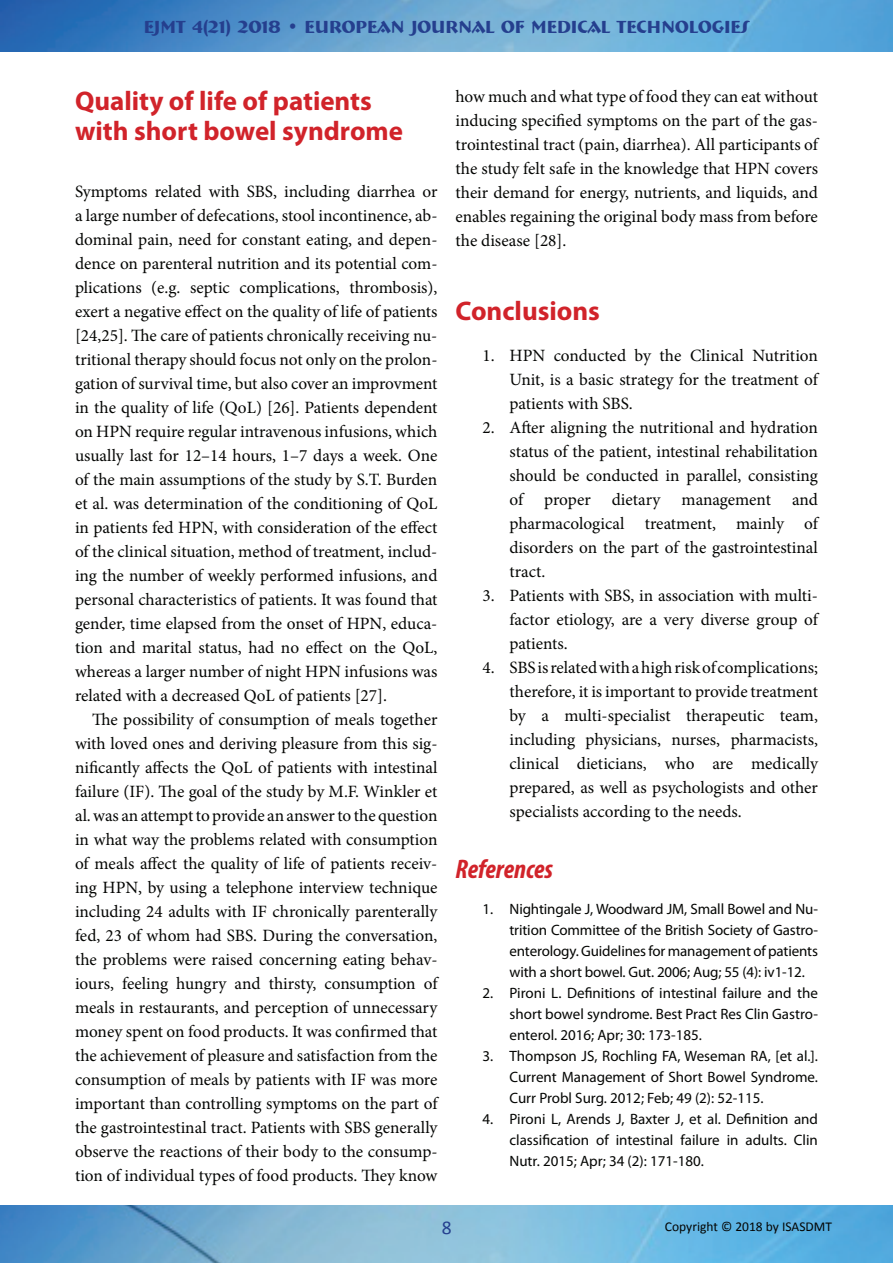
<style>
.page{position:relative;width:893px;height:1263px;background:#fff}
.page>*{position:absolute;margin:0;border:0;box-sizing:border-box;transform-origin:0 0}
.t1{font:700 27px/30px "Myriad Pro";color:#d1232a}
.t2{font:italic 700 condensed 27px "Myriad Pro";color:#d1232a}
.t3{font:19.5px "Calibri";color:#253f8e}
.t4{font:700 18px "Bremen BT";color:#253f8e}
.t5{font:17.25px/24px "Minion Pro";color:#040503;text-align:justify}
.t6{font:15px/21px "Myriad Pro";color:#040503;text-align:justify}
.t7{font:13.5px "Calibri";color:#040503}
</style>
<div class="page">
<img style="left:0;top:0;width:893px;height:52px">
<img style="left:0;top:1205px;width:893px;height:58px">
<p class="t4" style="left:144px;top:15px;width:607px">EJMT 4(21) 2018 • EUROPEAN JOURNAL OF MEDICAL TECHNOLOGIES</p>
<h1 class="t1" style="left:75px;top:85px;width:330px">Quality of life of patients with short bowel syndrome</h1>
<p class="t5" style="left:75px;top:180px;width:364px">Symptoms related with SBS, including diarrhea or a large number of defecations, stool incontinence, ab&shy;dominal pain, need for constant eating, and depen&shy;dence on parenteral nutrition and its potential com&shy;plications (e.g. septic complications, thrombosis), exert a negative effect on the quality of life of patients [24,25]. The care of patients chronically receiving nu&shy;tritional therapy should focus not only on the prolon&shy;gation of survival time, but also cover an improvment in the quality of life (QoL) [26]. Patients dependent on HPN require regular intravenous infusions, which usually last for 12–14 hours, 1–7 days a week. One of the main assumptions of the study by S.T. Burden et al. was determination of the conditioning of QoL in patients fed HPN, with consideration of the effect of the clinical situation, method of treatment, includ&shy;ing the number of weekly performed infusions, and personal characteristics of patients. It was found that gender, time elapsed from the onset of HPN, educa&shy;tion and marital status, had no effect on the QoL, whereas a larger number of night HPN infusions was related with a decreased QoL of patients [27].</p>
<p class="t5" style="left:75px;top:708px;width:364px;text-indent:17px">The possibility of consumption of meals together with loved ones and deriving pleasure from this sig&shy;nificantly affects the QoL of patients with intestinal failure (IF). The goal of the study by M.F. Winkler et al. was an attempt to provide an answer to the question in what way the problems related with consumption of meals affect the quality of life of patients receiv&shy;ing HPN, by using a telephone interview technique including 24 adults with IF chronically parenterally fed, 23 of whom had SBS. During the conversation, the problems were raised concerning eating behav&shy;iours, feeling hungry and thirsty, consumption of meals in restaurants, and perception of unnecessary money spent on food products. It was confirmed that the achievement of pleasure and satisfaction from the consumption of meals by patients with IF was more important than controlling symptoms on the part of the gastrointestinal tract. Patients with SBS generally observe the reactions of their body to the consump&shy;tion of individual types of food products. They know</p>
<p class="t5" style="left:455px;top:85px;width:364px">how much and what type of food they can eat without inducing specified symptoms on the part of the gas&shy;trointestinal tract (pain, diarrhea). All participants of the study felt safe in the knowledge that HPN covers their demand for energy, nutrients, and liquids, and enables regaining the original body mass from before the disease [28].</p>
<h1 class="t1" style="left:455px;top:295px;width:146px">Conclusions</h1>
<p class="t5" style="left:509px;top:343px;width:310px;text-indent:-27px">1. HPN conducted by the Clinical Nutrition Unit, is a basic strategy for the treatment of patients with SBS.</p>
<p class="t5" style="left:509px;top:415px;width:310px;text-indent:-27px">2. After aligning the nutritional and hydration status of the patient, intestinal rehabilitation should be conducted in parallel, consisting of proper dietary management and pharmacological treatment, mainly of disorders on the part of the gastrointestinal tract.</p>
<p class="t5" style="left:509px;top:583px;width:310px;text-indent:-27px">3. Patients with SBS, in association with multi&shy;factor etiology, are a very diverse group of patients.</p>
<p class="t5" style="left:509px;top:655px;width:310px;text-indent:-27px">4. SBS is related with a high risk of complications; therefore, it is important to provide treatment by a multi-specialist therapeutic team, including physicians, nurses, pharmacists, clinical dieticians, who are medically prepared, as well as psychologists and other specialists according to the needs.</p>
<h1 class="t2" style="left:455px;top:852px;width:99px">References</h1>
<p class="t6" style="left:509px;top:898px;width:310px;text-indent:-27px">1. Nightingale J, Woodward JM, Small Bowel and Nu&shy;trition Committee of the British Society of Gastro&shy;enterology. Guidelines for management of patients with a short bowel. Gut. 2006; Aug; 55 (4): iv1-12.</p>
<p class="t6" style="left:509px;top:982px;width:310px;text-indent:-27px">2. Pironi L. Definitions of intestinal failure and the short bowel syndrome. Best Pract Res Clin Gastro&shy;enterol. 2016; Apr; 30: 173-185.</p>
<p class="t6" style="left:509px;top:1045px;width:310px;text-indent:-27px">3. Thompson JS, Rochling FA, Weseman RA, [et al.].<br>Current Management of Short Bowel Syndrome.<br>Curr Probl Surg. 2012; Feb; 49 (2): 52-115.</p>
<p class="t6" style="left:509px;top:1108px;width:310px;text-indent:-27px">4. Pironi L, Arends J, Baxter J, et al. Definition and classification of intestinal failure in adults. Clin Nutr. 2015; Apr; 34 (2): 171-180.</p>
<p class="t3" style="left:442px;top:1215px;width:11px">8</p>
<p class="t7" style="left:665px;top:1218px;width:169px">Copyright © 2018 by ISASDMT</p>
</div>
